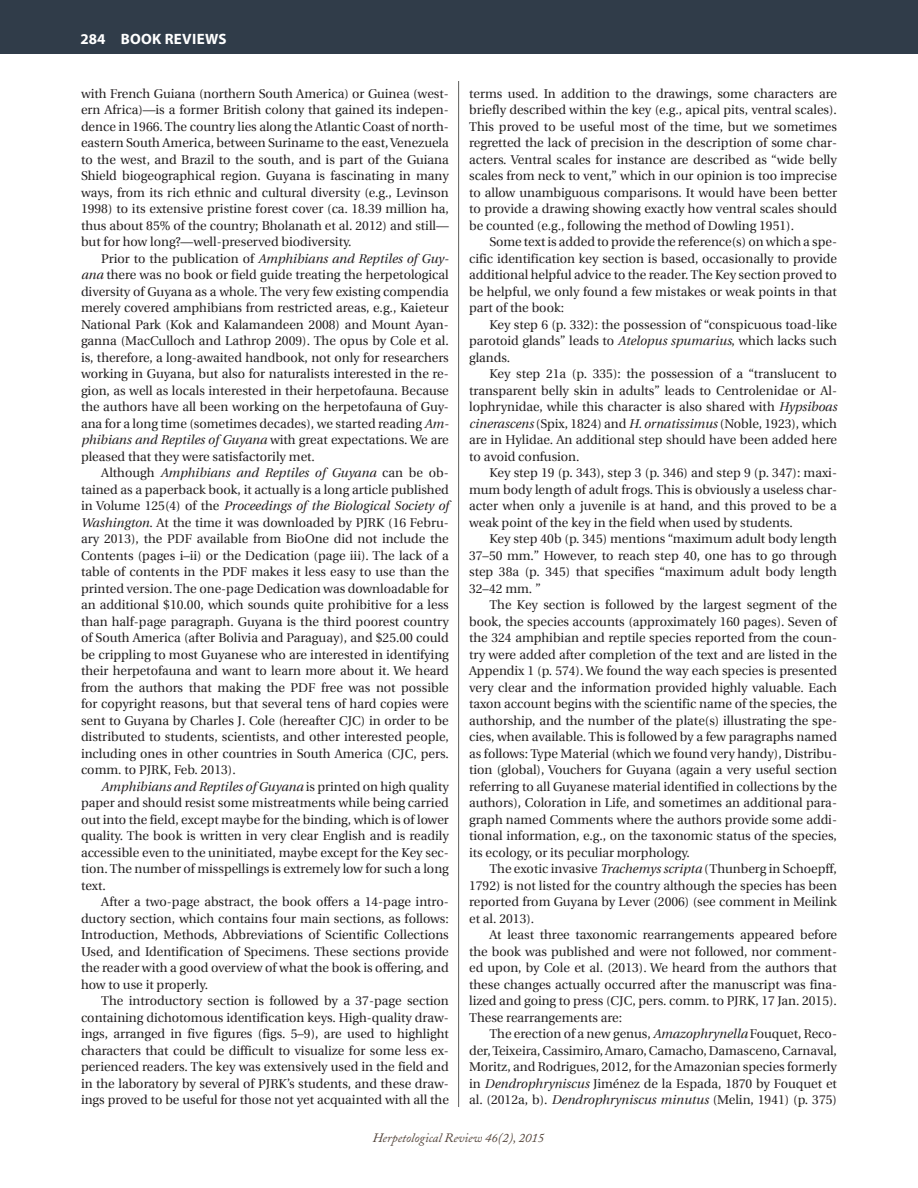
<style>
.page{position:relative;width:918px;height:1188px;background:#fff}
.page>*{position:absolute;margin:0;border:0;box-sizing:border-box;transform-origin:0 0}
.t1{font:700 15px "Myriad Pro";letter-spacing:.02em;color:#fff}
.t2{font:12.75px/16.5px "Utopia";color:#231f20;text-align:justify}
.t3{font:italic 12.75px "Adobe Caslon";color:#504137}
.s1{color:#504137}
.s2{font-style:italic}
</style>
<div class="page">
<hr style="left:458px;top:81px;width:1px;height:1026px;background:#5e5e5c">
<div style="left:0;top:0;width:918px;height:54px;background:#303c49"></div>
<p class="t1" style="left:80px;top:29px;width:148px"><span class="s1">284</span> BOOK REVIEWS</p>
<p class="t2" style="left:81px;top:85px;width:369px">with French Guiana (northern South America) or Guinea (west&shy;ern Africa)—is a former British colony that gained its indepen&shy;dence in 1966. The country lies along the Atlantic Coast of north&shy;eastern South America, between Suriname to the east, Venezuela to the west, and Brazil to the south, and is part of the Guiana Shield biogeographical region. Guyana is fascinating in many ways, from its rich ethnic and cultural diversity (e.g., Levinson 1998) to its extensive pristine forest cover (ca<span class="s2">.</span> 18.39 million ha, thus about 85% of the country; Bholanath et al. 2012) and still— but for how long?—well-preserved biodiversity.</p>
<p class="t2" style="left:81px;top:250px;width:369px;text-indent:20px">Prior to the publication of <span class="s2">Amphibians and Reptiles of Guy&shy;ana</span> there was no book or field guide treating the herpetological diversity of Guyana as a whole. The very few existing compendia merely covered amphibians from restricted areas, e.g<span class="s2">.</span>, Kaieteur National Park (Kok and Kalamandeen 2008) and Mount Ayan&shy;ganna (MacCulloch and Lathrop 2009). The opus by Cole et al. is, therefore, a long-awaited handbook, not only for researchers working in Guyana, but also for naturalists interested in the re&shy;gion, as well as locals interested in their herpetofauna. Because the authors have all been working on the herpetofauna of Guy&shy;ana for a long time (sometimes decades), we started reading <span class="s2">Am&shy;phibians and Reptiles of Guyana</span> with great expectations. We are pleased that they were satisfactorily met.</p>
<p class="t2" style="left:81px;top:465px;width:369px;text-indent:20px">Although <span class="s2">Amphibians and Reptiles of Guyana</span> can be ob&shy;tained as a paperback book, it actually is a long article published in Volume 125(4) of the <span class="s2">Proceedings of the Biological Society of Washington</span>. At the time it was downloaded by PJRK (16 Febru&shy;ary 2013), the PDF available from BioOne did not include the Contents (pages i–ii) or the Dedication (page iii). The lack of a table of contents in the PDF makes it less easy to use than the printed version. The one-page Dedication was downloadable for an additional $10.00, which sounds quite prohibitive for a less than half-page paragraph. Guyana is the third poorest country of South America (after Bolivia and Paraguay), and $25.00 could be crippling to most Guyanese who are interested in identifying their herpetofauna and want to learn more about it. We heard from the authors that making the PDF free was not possible for copyright reasons, but that several tens of hard copies were sent to Guyana by Charles J. Cole (hereafter CJC) in order to be distributed to students, scientists, and other interested people, including ones in other countries in South America (CJC, pers. comm. to PJRK, Feb. 2013).</p>
<p class="t2" style="left:81px;top:778px;width:369px;text-indent:20px"><span class="s2">Amphibians and Reptiles of Guyana</span> is printed on high quality paper and should resist some mistreatments while being carried out into the field, except maybe for the binding, which is of lower quality. The book is written in very clear English and is readily accessible even to the uninitiated, maybe except for the Key sec&shy;tion. The number of misspellings is extremely low for such a long text.</p>
<p class="t2" style="left:81px;top:894px;width:369px;text-indent:20px">After a two-page abstract, the book offers a 14-page intro&shy;ductory section, which contains four main sections, as follows:<br>Introduction, Methods, Abbreviations of Scientific Collections Used, and Identification of Specimens. These sections provide the reader with a good overview of what the book is offering, and how to use it properly.</p>
<p class="t2" style="left:81px;top:993px;width:369px;text-indent:20px">The introductory section is followed by a 37-page section containing dichotomous identification keys. High-quality draw&shy;ings, arranged in five figures (figs. 5–9), are used to highlight characters that could be difficult to visualize for some less ex&shy;perienced readers. The key was extensively used in the field and in the laboratory by several of PJRK’s students, and these draw&shy;ings proved to be useful for those not yet acquainted with all the</p>
<p class="t2" style="left:469px;top:85px;width:369px">terms used. In addition to the drawings, some characters are briefly described within the key (e.g., apical pits, ventral scales).<br>This proved to be useful most of the time, but we sometimes regretted the lack of precision in the description of some char&shy;acters. Ventral scales for instance are described as “wide belly scales from neck to vent,” which in our opinion is too imprecise to allow unambiguous comparisons. It would have been better to provide a drawing showing exactly how ventral scales should be counted (e.g., following the method of Dowling 1951).</p>
<p class="t2" style="left:469px;top:234px;width:369px;text-indent:20px">Some text is added to provide the reference(s) on which a spe&shy;cific identification key section is based, occasionally to provide additional helpful advice to the reader. The Key section proved to be helpful, we only found a few mistakes or weak points in that part of the book:</p>
<p class="t2" style="left:469px;top:316px;width:369px;text-indent:20px">Key step 6 (p. 332): the possession of “conspicuous toad-like parotoid glands” leads to <span class="s2">Atelopus spumarius</span>, which lacks such glands.</p>
<p class="t2" style="left:469px;top:366px;width:369px;text-indent:20px">Key step 21a (p. 335): the possession of a “translucent to transparent belly skin in adults” leads to Centrolenidae or Al&shy;lophrynidae, while this character is also shared with <span class="s2">Hypsiboas cinerascens</span> (Spix, 1824) and <span class="s2">H. ornatissimus</span> (Noble, 1923), which are in Hylidae. An additional step should have been added here to avoid confusion.</p>
<p class="t2" style="left:469px;top:465px;width:369px;text-indent:20px">Key step 19 (p. 343), step 3 (p. 346) and step 9 (p. 347): maxi&shy;mum body length of adult frogs. This is obviously a useless char&shy;acter when only a juvenile is at hand, and this proved to be a weak point of the key in the field when used by students.</p>
<p class="t2" style="left:469px;top:531px;width:369px;text-indent:20px">Key step 40b (p. 345) mentions “maximum adult body length 37–50 mm.” However, to reach step 40, one has to go through step 38a (p. 345) that specifies “maximum adult body length 32–42 mm. ”</p>
<p class="t2" style="left:469px;top:597px;width:369px;text-indent:20px">The Key section is followed by the largest segment of the book, the species accounts (approximately 160 pages). Seven of the 324 amphibian and reptile species reported from the coun&shy;try were added after completion of the text and are listed in the Appendix 1 (p. 574). We found the way each species is presented very clear and the information provided highly valuable. Each taxon account begins with the scientific name of the species, the authorship, and the number of the plate(s) illustrating the spe&shy;cies, when available. This is followed by a few paragraphs named as follows: Type Material (which we found very handy), Distribu&shy;tion (global), Vouchers for Guyana (again a very useful section referring to all Guyanese material identified in collections by the authors), Coloration in Life, and sometimes an additional para&shy;graph named Comments where the authors provide some addi&shy;tional information, e.g., on the taxonomic status of the species, its ecology, or its peculiar morphology.</p>
<p class="t2" style="left:469px;top:861px;width:369px;text-indent:20px">The exotic invasive <span class="s2">Trachemys scripta</span> (Thunberg in Schoepff, 1792) is not listed for the country although the species has been reported from Guyana by Lever (2006) (see comment in Meilink et al. 2013).</p>
<p class="t2" style="left:469px;top:927px;width:369px;text-indent:20px">At least three taxonomic rearrangements appeared before the book was published and were not followed, nor comment&shy;ed upon, by Cole et al. (2013). We heard from the authors that these changes actually occurred after the manuscript was fina&shy;lized and going to press (CJC, pers. comm. to PJRK, 17 Jan. 2015).<br>These rearrangements are:</p>
<p class="t2" style="left:469px;top:1026px;width:369px;text-indent:20px">The erection of a new genus, <span class="s2">Amazophrynella</span> Fouquet, Reco&shy;der, Teixeira, Cassimiro, Amaro, Camacho, Damasceno, Carnaval, Moritz, and Rodrigues, 2012, for the Amazonian species formerly in <span class="s2">Dendrophryniscus</span> Jiménez de la Espada, 1870 by Fouquet et al. (2012a, b). <span class="s2">Dendrophryniscus minutus</span> (Melin, 1941) (p. 375)</p>
<p class="t3" style="left:373px;top:1131px;width:173px">Herpetological Review 46(2), 2015</p>
</div>
